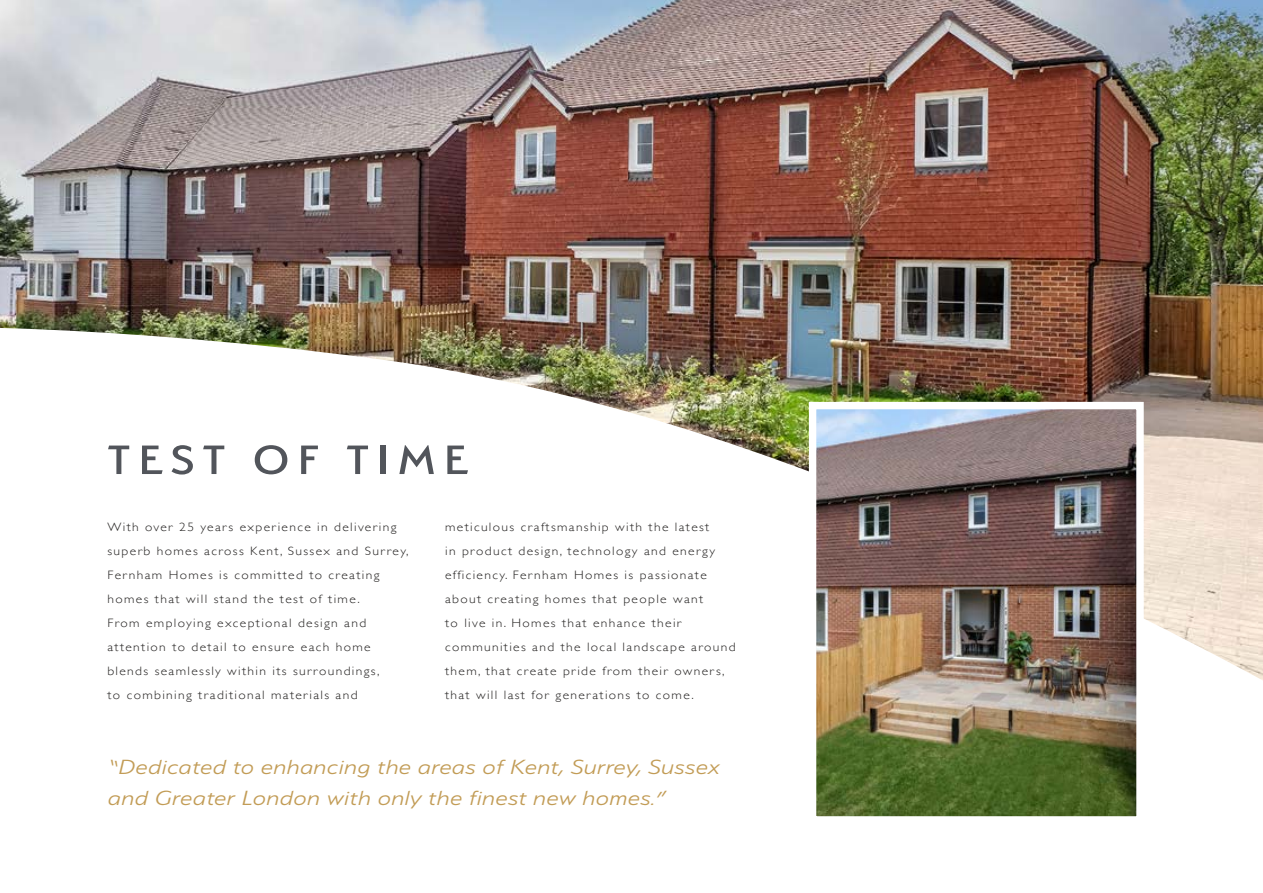
<style>
.page{position:relative;width:1263px;height:893px;background:#fff}
.page>*{position:absolute;margin:0;border:0;box-sizing:border-box;transform-origin:0 0}
.t1{font:500 45.9px "Serenity";letter-spacing:.16em;color:#52555b;scale:1.11 1}
.t2{font:italic 300 22.95px/31.5px "Serenity";letter-spacing:.03em;color:#c29c56;scale:1.11 1}
.t3{font:300 12.15px/24px "Gill Sans";letter-spacing:.1em;color:#232120;scale:1.11 1}
</style>
<div class="page">
<img style="left:0;top:0;width:1263px;height:317px">
<img style="left:0;top:317px;width:1263px;height:363px">
<img style="left:817px;top:410px;width:319px;height:406px">
<div style="left:809px;top:402px;width:335px;height:422px;border:7px solid #fff"></div>
<h1 class="t1" style="left:108px;top:435px;width:326px">TEST OF TIME</h1>
<p class="t3" style="left:108px;top:514px;width:273px">With over 25 years experience in delivering superb homes across Kent, Sussex and Surrey, Fernham Homes is committed to creating homes that will stand the test of time.<br>From employing exceptional design and attention to detail to ensure each home blends seamlessly within its surroundings,<br>to combining traditional materials and</p>
<p class="t3" style="left:445px;top:514px;width:263px">meticulous craftsmanship with the latest<br>in product design, technology and energy efficiency. Fernham Homes is passionate about creating homes that people want<br>to live in. Homes that enhance their communities and the local landscape around them, that create pride from their owners, that will last for generations to come.</p>
<h2 class="t2" style="left:109px;top:751px;width:552px">“Dedicated to enhancing the areas of Kent, Surrey, Sussex and Greater London with only the finest new homes.”</h2>
</div>
